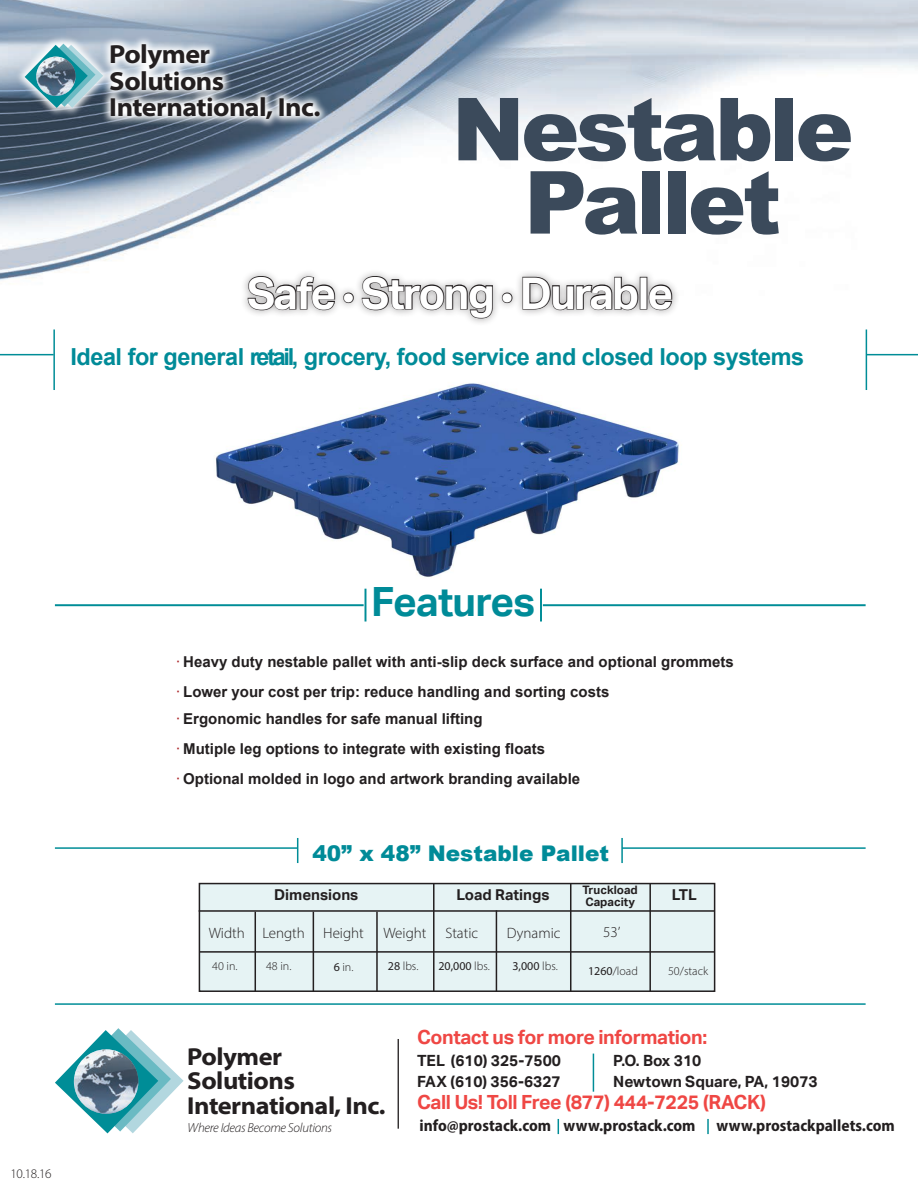
<style>
.page{position:relative;width:918px;height:1189px;background:#fff}
.page>*{position:absolute;margin:0;border:0;box-sizing:border-box;transform-origin:0 0}
.t1{font:900 87px/73.2px "Arial";letter-spacing:-.04em;color:#3b4a5b;text-align:center}
.t2{font:700 43.65px "Aktiv Grotesk";letter-spacing:-.04em;color:#fff}
.t3{font:700 40.35px "Aktiv Grotesk";letter-spacing:-.02em;color:#008b98}
.t4{font:700 semi-expanded 26.25px "Myriad Pro";letter-spacing:-.02em;color:#231f20}
.t5{font:700 semi-expanded 24.6px "Myriad Pro";letter-spacing:-.02em;color:#231f20}
.t6{font:700 23.4px "Arial";letter-spacing:-.02em;color:#008b98}
.t7{font:900 21.6px "Arial";color:#008b98}
.t8{font:700 19.5px "Aktiv Grotesk";letter-spacing:-.02em;color:#ef4744}
.t9{font:700 semi-condensed 16.5px "Myriad Pro";color:#231f20}
.t10{font:700 15.45px "Aktiv Grotesk";color:#231f20}
.t11{font:700 15px/29.8px "Arial";color:#231f20}
.t12{font:300 15px "Myriad Pro";color:#231f20}
.t13{font:700 15px "Aktiv Grotesk";color:#231f20}
.t14{font:italic 300 13.2px "Myriad Pro";letter-spacing:-.02em;color:#231f20}
.t15{font:300 13.2px "Myriad Pro";color:#221e1f}
.t16{font:300 12px "Myriad Pro";color:#231f20}
.t17{font:12px "Myriad Pro";color:#231f20}
.t18{font:700 11.7px "Aktiv Grotesk";color:#231f20}
.s1{font-size:30px}
.s2{font-family:"Aktiv Grotesk";font-weight:400;color:#a91d21}
.s3{font-weight:400}
.s4{font-weight:300}
</style>
<div class="page">
<img style="left:0;top:0;width:917px;height:280px">
<svg style="left:15px;top:34px;width:314px;height:94px"></svg>
<svg style="left:25px;top:44px;width:78px;height:64px"></svg>
<img style="left:36px;top:57px;width:40px;height:39px;border-radius:20px">
<hr style="left:542px;top:604px;width:323px;height:2px;background:#008d97">
<hr style="left:540px;top:588px;width:2px;height:33px;background:#008d97">
<hr style="left:55px;top:604px;width:308px;height:2px;background:#008d97">
<hr style="left:364px;top:588px;width:2px;height:33px;background:#008d97">
<hr style="left:55px;top:1003px;width:810px;height:1px;background:#008d97">
<hr style="left:397px;top:1038px;width:2px;height:90px;background:#231f20">
<hr style="left:592px;top:1053px;width:2px;height:38px;background:#008d97">
<svg style="left:557px;top:1118px;width:2px;height:15px"></svg>
<svg style="left:707px;top:1119px;width:1px;height:14px"></svg>
<svg style="left:55px;top:1028px;width:128px;height:105px"></svg>
<img style="left:74px;top:1049px;width:64px;height:64px;border-radius:32px">
<hr style="left:53px;top:329px;width:2px;height:61px;background:#008d97">
<hr style="left:0;top:354px;width:54px;height:1px;background:#008d97">
<hr style="left:865px;top:329px;width:1px;height:61px;background:#008d97">
<hr style="left:866px;top:354px;width:51px;height:1px;background:#008d97">
<svg style="left:297px;top:838px;width:1px;height:24px"></svg>
<hr style="left:55px;top:847px;width:243px;height:1px;background:#008d97">
<svg style="left:621px;top:838px;width:1px;height:24px"></svg>
<hr style="left:621px;top:847px;width:244px;height:1px;background:#008d97">
<div style="left:240px;top:268px;width:440px;height:59px;background:#231f20;opacity:.4"></div>
<svg style="left:247px;top:275px;width:89px;height:36px"></svg>
<svg style="left:342px;top:291px;width:13px;height:13px"></svg>
<svg style="left:361px;top:275px;width:132px;height:44px"></svg>
<svg style="left:500px;top:291px;width:13px;height:13px"></svg>
<svg style="left:521px;top:276px;width:118px;height:35px"></svg>
<div style="left:639px;top:277px;width:8px;height:32px;border:2px solid #231f20"></div>
<svg style="left:647px;top:284px;width:25px;height:27px"></svg>
<div style="left:199px;top:882px;width:515px;height:109px;background:#e6f3f4;border:1px solid #231f20"></div>
<hr style="left:199px;top:910px;width:515px;height:1px;background:#231f20">
<hr style="left:200px;top:951px;width:514px;height:1px;background:#231f20">
<hr style="left:433px;top:883px;width:1px;height:108px;background:#231f20">
<hr style="left:569px;top:883px;width:2px;height:108px;background:#231f20">
<hr style="left:495px;top:910px;width:2px;height:81px;background:#231f20">
<hr style="left:649px;top:883px;width:1px;height:108px;background:#231f20">
<hr style="left:254px;top:911px;width:2px;height:80px;background:#231f20">
<hr style="left:312px;top:911px;width:2px;height:80px;background:#231f20">
<hr style="left:376px;top:911px;width:1px;height:80px;background:#231f20">
<img style="left:215px;top:383px;width:464px;height:195px">
<p class="t4" style="left:109px;top:37px;width:102px">Polymer</p>
<p class="t4" style="left:109px;top:63px;width:116px">Solutions</p>
<p class="t4" style="left:109px;top:90px;width:212px">International, Inc.</p>
<p class="t1" style="left:452px;top:90px;width:403px">Nestable<br>Pallet</p>
<p class="t2" style="left:247px;top:268px;width:427px">Safe <span class="s1">•</span> Strong <span class="s1">•</span> Durable</p>
<p class="t6" style="left:71px;top:340px;width:735px">Ideal for general retail, grocery, food service and closed loop systems</p>
<p class="t15" style="left:10px;top:1165px;width:43px">10.18.16</p>
<p class="t3" style="left:371px;top:578px;width:165px">Features</p>
<p class="t11" style="left:176px;top:646px;width:558px"><span class="s2">·</span> Heavy duty nestable pallet with anti-slip deck surface and optional grommets <span class="s2">·</span> Lower your cost per trip: reduce handling and sorting costs</p>
<p class="t11" style="left:176px;top:704px;width:405px"><span class="s2">·</span> Ergonomic handles for safe manual lifting<br><span class="s2">·</span> Mutiple leg options to integrate with existing floats<br><span class="s2">·</span> Optional molded in logo and artwork branding available</p>
<p class="t7" style="left:312px;top:837px;width:298px">40” x 48” Nestable Pallet</p>
<p class="t13" style="left:274px;top:885px;width:86px">Dimensions</p>
<p class="t18" style="left:582px;top:883px;width:57px">Truckload</p>
<p class="t18" style="left:585px;top:895px;width:51px">Capacity</p>
<p class="t13" style="left:456px;top:885px;width:95px">Load Ratings</p>
<p class="t13" style="left:671px;top:885px;width:27px">LTL</p>
<p class="t12" style="left:209px;top:923px;width:38px">Width</p>
<p class="t12" style="left:262px;top:923px;width:44px">Length</p>
<p class="t12" style="left:323px;top:923px;width:42px">Height</p>
<p class="t12" style="left:383px;top:923px;width:45px">Weight</p>
<p class="t12" style="left:445px;top:923px;width:34px">Static</p>
<p class="t12" style="left:507px;top:923px;width:55px">Dynamic</p>
<p class="t12" style="left:603px;top:922px;width:19px">53’</p>
<p class="t16" style="left:212px;top:959px;width:27px">40 in.</p>
<p class="t16" style="left:266px;top:959px;width:27px">48 in.</p>
<p class="t16" style="left:333px;top:959px;width:21px"><span class="s3">6</span> in.</p>
<p class="t16" style="left:388px;top:958px;width:32px"><span class="s3">28</span> lbs.</p>
<p class="t17" style="left:438px;top:958px;width:53px">20,000 <span class="s4">lbs.</span></p>
<p class="t17" style="left:512px;top:958px;width:47px">3,000 <span class="s4">lbs.</span></p>
<p class="t16" style="left:588px;top:963px;width:51px"><span class="s3">1260</span>/load</p>
<p class="t16" style="left:668px;top:963px;width:41px">50/stack</p>
<p class="t5" style="left:187px;top:1039px;width:96px">Polymer</p>
<p class="t5" style="left:187px;top:1064px;width:109px">Solutions</p>
<p class="t5" style="left:187px;top:1089px;width:200px">International, Inc.</p>
<p class="t14" style="left:187px;top:1119px;width:146px">Where Ideas Become Solutions</p>
<p class="t8" style="left:417px;top:1025px;width:291px">Contact us for more information:</p>
<p class="t10" style="left:417px;top:1051px;width:145px">TEL (610) 325-7500</p>
<p class="t10" style="left:417px;top:1072px;width:145px">FAX (610) 356-6327</p>
<p class="t8" style="left:417px;top:1090px;width:350px">Call Us! Toll Free (877) 444-7225 (RACK)</p>
<p class="t10" style="left:613px;top:1051px;width:90px">P.O. Box 310</p>
<p class="t10" style="left:613px;top:1072px;width:206px">Newtown Square, PA, 19073</p>
<p class="t9" style="left:419px;top:1114px;width:277px">info@prostack.com www.prostack.com</p>
<p class="t9" style="left:716px;top:1114px;width:180px">www.prostackpallets.com</p>
</div>
